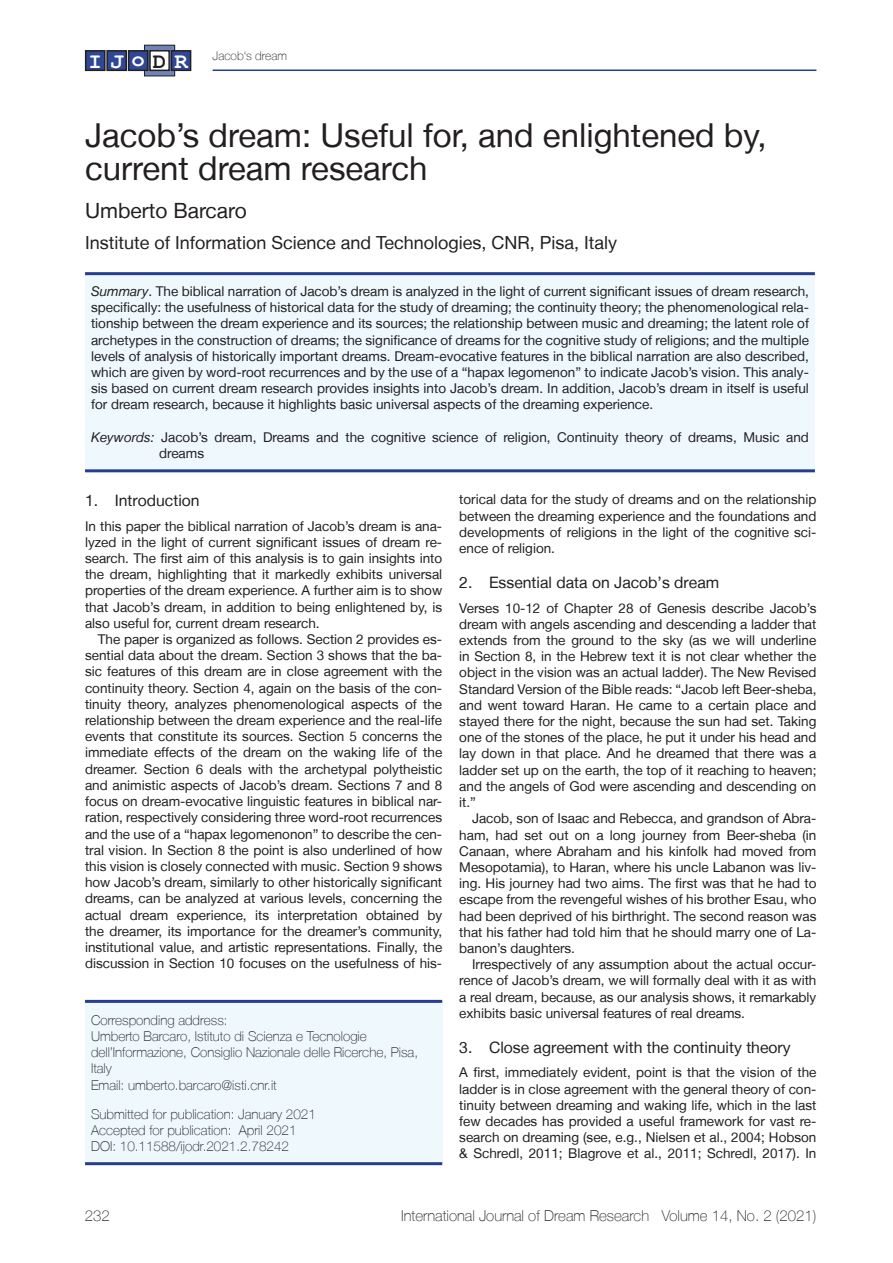
<style>
.page{position:relative;width:893px;height:1263px;background:#fff}
.page>*{position:absolute;margin:0;border:0;box-sizing:border-box;transform-origin:0 0}
.Ü1{font:33px/33px "Helvetica Neue LT";color:#231f20}
.t1{font:700 22.2px "Courier New";letter-spacing:.365em;color:#fff}
.Ü1_Autor{font:21px "Helvetica Neue LT";color:#231f20}
.Ü1_Affiliation{font:18px "Helvetica Neue LT";color:#231f20}
.t2{font:15.75px "Helvetica Neue LT";color:#231f20}
.Fußzeile_rechts{font:100 15px "Helvetica Neue LT";color:#231f20}
.Standard_mit_Einzug{font:13.5px/16.2px "Helvetica Neue LT";color:#231f20;text-align:justify}
.Standard_ohne_Einzug{font:13.5px/16.2px "Helvetica Neue LT";color:#231f20;text-align:justify}
.Abstract{font:13.5px/16.2px "Helvetica Neue LT";color:#231f20;text-align:justify}
.InfoBox{font:100 13.5px/16.2px "Helvetica Neue LT";color:#231f20}
.t3{font:100 12px "Helvetica Neue LT";color:#231f20}
.s1{color:#231f20}
.s2{font-style:italic}
</style>
<div class="page">
<hr style="left:213px;top:70px;width:603px;height:1px;background:#253f8e">
<svg style="left:146px;top:47px;width:27px;height:27px"></svg>
<div style="left:144px;top:45px;width:31px;height:31px;border:1px solid #231f20"></div>
<div style="left:150px;top:51px;width:19px;height:19px;background:#fff"></div>
<div style="left:149px;top:50px;width:21px;height:21px;border:1px solid #231f20"></div>
<div style="left:86px;top:51px;width:19px;height:19px;background:#2f4895"></div>
<div style="left:85px;top:50px;width:21px;height:21px;border:1px solid #231f20"></div>
<div style="left:107px;top:51px;width:19px;height:19px;background:#2f4895"></div>
<div style="left:106px;top:50px;width:21px;height:21px;border:1px solid #231f20"></div>
<div style="left:129px;top:51px;width:19px;height:19px;background:#2f4895"></div>
<div style="left:128px;top:50px;width:20px;height:21px;border:1px solid #231f20"></div>
<div style="left:171px;top:51px;width:20px;height:19px;background:#2f4895"></div>
<div style="left:171px;top:50px;width:20px;height:21px;border:1px solid #231f20"></div>
<div style="left:85px;top:1001px;width:357px;height:163px;background:#eef8fd"></div>
<hr style="left:85px;top:1000px;width:357px;height:3px;background:#253f8e">
<hr style="left:85px;top:1162px;width:357px;height:3px;background:#253f8e">
<div style="left:85px;top:274px;width:730px;height:197px;background:#eef8fd"></div>
<hr style="left:85px;top:272px;width:730px;height:3px;background:#253f8e">
<hr style="left:85px;top:469px;width:730px;height:3px;background:#253f8e">
<h2 class="t1" style="left:89px;top:47px;width:101px">IJo<span class="s1">D</span>R</h2>
<p class="t3" style="left:213px;top:49px;width:76px">Jacob‘s dream</p>
<p class="Ü1" style="left:85px;top:118px;width:683px">Jacob’s dream: Useful for, and enlightened by, current dream research</p>
<p class="Ü1_Autor" style="left:85px;top:198px;width:163px">Umberto Barcaro</p>
<p class="Ü1_Affiliation" style="left:85px;top:231px;width:534px">Institute of Information Science and Technologies, CNR, Pisa, Italy</p>
<p class="Abstract" style="left:91px;top:283px;width:719px"><span class="s2">Summary</span>. The biblical narration of Jacob’s dream is analyzed in the light of current significant issues of dream research, specifically: the usefulness of historical data for the study of dreaming; the continuity theory; the phenomenological rela&shy;tionship between the dream experience and its sources; the relationship between music and dreaming; the latent role of archetypes in the construction of dreams; the significance of dreams for the cognitive study of religions; and the multiple levels of analysis of historically important dreams. Dream-evocative features in the biblical narration are also described, which are given by word-root recurrences and by the use of a “hapax legomenon” to indicate Jacob’s vision. This analy&shy;sis based on current dream research provides insights into Jacob’s dream. In addition, Jacob’s dream in itself is useful for dream research, because it highlights basic universal aspects of the dreaming experience.</p>
<p class="Abstract" style="left:159px;top:429px;width:651px;text-indent:-68px"><span class="s2">Keywords:</span> Jacob’s dream, Dreams and the cognitive science of religion, Continuity theory of dreams, Music and dreams</p>
<p class="t2" style="left:85px;top:491px;width:116px">1. Introduction</p>
<p class="Standard_ohne_Einzug" style="left:85px;top:518px;width:359px">In this paper the biblical narration of Jacob’s dream is ana&shy;lyzed in the light of current significant issues of dream re&shy;search. The first aim of this analysis is to gain insights into the dream, highlighting that it markedly exhibits universal properties of the dream experience. A further aim is to show that Jacob’s dream, in addition to being enlightened by, is also useful for, current dream research.</p>
<p class="Standard_mit_Einzug" style="left:85px;top:631px;width:359px;text-indent:13px">The paper is organized as follows. Section 2 provides es&shy;sential data about the dream. Section 3 shows that the ba&shy;sic features of this dream are in close agreement with the continuity theory. Section 4, again on the basis of the con&shy;tinuity theory, analyzes phenomenological aspects of the relationship between the dream experience and the real-life events that constitute its sources. Section 5 concerns the immediate effects of the dream on the waking life of the dreamer. Section 6 deals with the archetypal polytheistic and animistic aspects of Jacob’s dream. Sections 7 and 8 focus on dream-evocative linguistic features in biblical nar&shy;ration, respectively considering three word-root recurrences and the use of a “hapax legomenonon” to describe the cen&shy;tral vision. In Section 8 the point is also underlined of how this vision is closely connected with music. Section 9 shows how Jacob’s dream, similarly to other historically significant dreams, can be analyzed at various levels, concerning the actual dream experience, its interpretation obtained by the dreamer, its importance for the dreamer’s community, institutional value, and artistic representations. Finally, the discussion in Section 10 focuses on the usefulness of his-</p>
<p class="InfoBox" style="left:91px;top:1012px;width:329px">Corresponding address:<br>Umberto Barcaro, Istituto di Scienza e Tecnologie dell’Informazione, Consiglio Nazionale delle Ricerche, Pisa, Italy<br>Email: umberto.barcaro@isti.cnr.it</p>
<p class="InfoBox" style="left:91px;top:1105px;width:226px">Submitted for publication: January 2021<br>Accepted for publication: April 2021<br>DOI: 10.11588/ijodr.2021.2.78242</p>
<p class="Standard_mit_Einzug" style="left:459px;top:491px;width:359px">torical data for the study of dreams and on the relationship between the dreaming experience and the foundations and developments of religions in the light of the cognitive sci&shy;ence of religion.</p>
<p class="t2" style="left:459px;top:573px;width:261px">2. Essential data on Jacob’s dream</p>
<p class="Standard_ohne_Einzug" style="left:459px;top:600px;width:359px">Verses 10-12 of Chapter 28 of Genesis describe Jacob’s dream with angels ascending and descending a ladder that extends from the ground to the sky (as we will underline in Section 8, in the Hebrew text it is not clear whether the object in the vision was an actual ladder). The New Revised Standard Version of the Bible reads: “Jacob left Beer-sheba, and went toward Haran. He came to a certain place and stayed there for the night, because the sun had set. Taking one of the stones of the place, he put it under his head and lay down in that place. And he dreamed that there was a ladder set up on the earth, the top of it reaching to heaven; and the angels of God were ascending and descending on it.”</p>
<p class="Standard_mit_Einzug" style="left:459px;top:810px;width:359px;text-indent:13px">Jacob, son of Isaac and Rebecca, and grandson of Abra&shy;ham, had set out on a long journey from Beer-sheba (in Canaan, where Abraham and his kinfolk had moved from Mesopotamia), to Haran, where his uncle Labanon was liv&shy;ing. His journey had two aims. The first was that he had to escape from the revengeful wishes of his brother Esau, who had been deprived of his birthright. The second reason was that his father had told him that he should marry one of La&shy;banon’s daughters.</p>
<p class="Standard_mit_Einzug" style="left:459px;top:956px;width:359px;text-indent:13px">Irrespectively of any assumption about the actual occur&shy;rence of Jacob’s dream, we will formally deal with it as with a real dream, because, as our analysis shows, it remarkably exhibits basic universal features of real dreams.</p>
<p class="t2" style="left:459px;top:1038px;width:333px">3. Close agreement with the continuity theory</p>
<p class="Standard_ohne_Einzug" style="left:459px;top:1064px;width:359px">A first, immediately evident, point is that the vision of the ladder is in close agreement with the general theory of con&shy;tinuity between dreaming and waking life, which in the last few decades has provided a useful framework for vast re&shy;search on dreaming (see, e.g., Nielsen et al., 2004; Hobson &amp; Schredl, 2011; Blagrove et al., 2011; Schredl, 2017). In</p>
<p class="Fußzeile_rechts" style="left:85px;top:1207px;width:27px">232</p>
<p class="Fußzeile_rechts" style="left:401px;top:1207px;width:417px">International Journal of Dream Research Volume 14, No. 2 (2021)</p>
</div>
